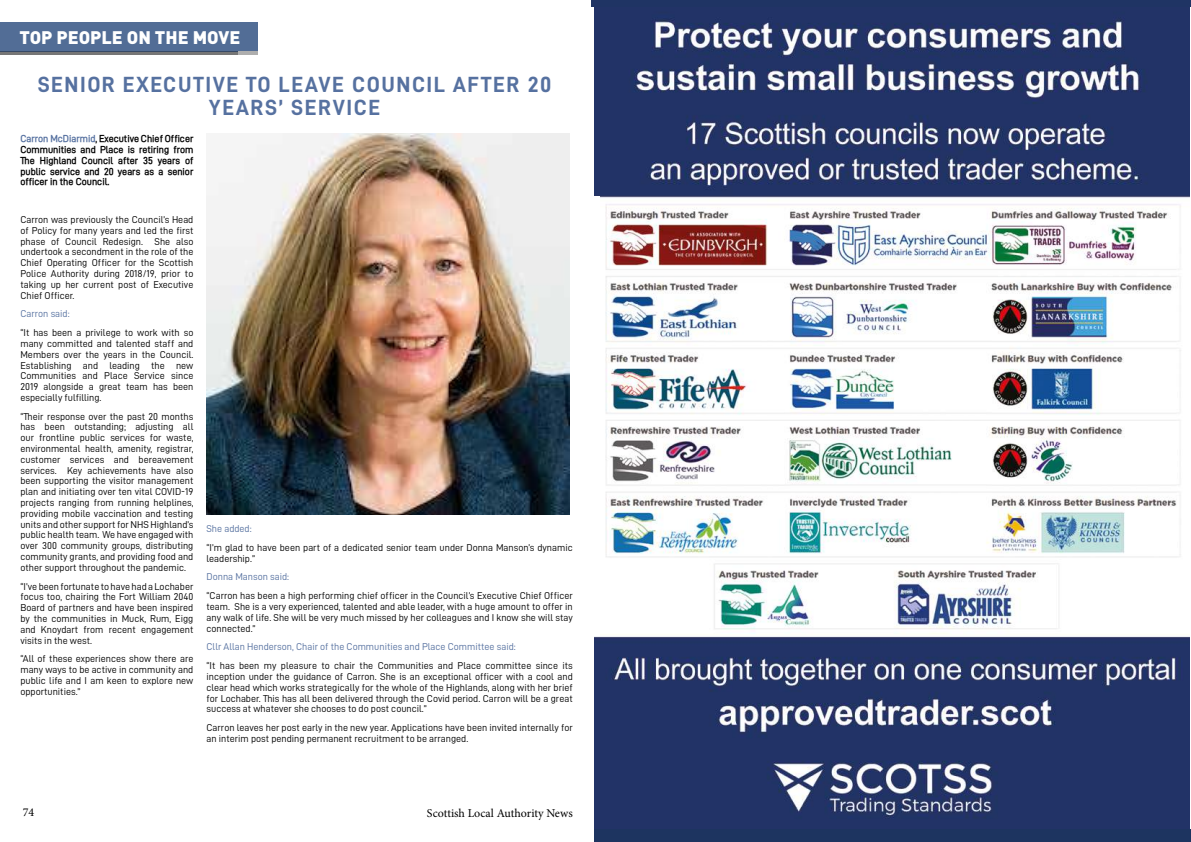
<style>
.page{position:relative;width:1191px;height:842px;background:#fff}
.page>*{position:absolute;margin:0;border:0;box-sizing:border-box;transform-origin:0 0}
.t1{font:22px/23.7px "D DIN PRO Bold";letter-spacing:.07em;color:#5671a0;text-align:center}
.t2{font:900 18px "DINOT";color:#fff}
.t3{font:12px "Minion Pro";color:#000}
.t4{font:10px/10.8px "D DIN PRO Regular";color:#000;text-align:justify}
.t5{font:700 10px/10.8px "D DIN PRO Semi";color:#000;text-align:justify}
.t6{font:10px "D DIN PRO Regular";color:#5671a0}
.s1{color:#5671a0}
</style>
<div class="page">
<svg style="left:0;top:51px;width:258px;height:4px"></svg>
<div style="left:0;top:22px;width:258px;height:29px;background:#526d96"></div>
<img style="left:206px;top:134px;width:363px;height:380px">
<img style="left:594px;top:6px;width:595px;height:823px">
<div style="left:594px;top:196px;width:6px;height:440px;background:#fff"></div>
<div style="left:591px;top:0;width:600px;height:6px;background:#1f3464"></div>
<div style="left:594px;top:829px;width:597px;height:13px;background:#1d3460"></div>
<h2 class="t2" style="left:19px;top:25px;width:222px">TOP PEOPLE ON THE MOVE</h2>
<h1 class="t1" style="left:38px;top:72px;width:515px">SENIOR EXECUTIVE TO LEAVE COUNCIL AFTER 20<br>YEARS’ SERVICE</h1>
<p class="t5" style="left:20px;top:133px;width:174px"><span class="s1">Carron McDiarmid</span>, Executive Chief Officer Communities and Place is retiring from The Highland Council after 35 years of public service and 20 years as a senior officer in the Council.</p>
<p class="t4" style="left:20px;top:214px;width:174px">Carron was previously the Council’s Head of Policy for many years and led the first phase of Council Redesign. She also undertook a secondment in the role of the Chief Operating Officer for the Scottish Police Authority during 2018/19, prior to taking up her current post of Executive Chief Officer.</p>
<p class="t6" style="left:20px;top:308px;width:51px">Carron said:</p>
<p class="t4" style="left:20px;top:327px;width:174px">“It has been a privilege to work with so many committed and talented staff and Members over the years in the Council.<br>Establishing and leading the new Communities and Place Service since 2019 alongside a great team has been especially fulfilling.</p>
<p class="t4" style="left:20px;top:411px;width:174px">“Their response over the past 20 months has been outstanding; adjusting all our frontline public services for waste, environmental health, amenity, registrar, customer services and bereavement services. Key achievements have also been supporting the visitor management plan and initiating over ten vital COVID-19 projects ranging from running helplines, providing mobile vaccination and testing units and other support for NHS Highland’s public health team. We have engaged with over 300 community groups, distributing community grants, and providing food and other support throughout the pandemic.</p>
<p class="t4" style="left:20px;top:580px;width:174px">“I’ve been fortunate to have had a Lochaber focus too, chairing the Fort William 2040<br>Board of partners and have been inspired by the communities in Muck, Rum, Eigg and Knoydart from recent engagement visits in the west.</p>
<p class="t4" style="left:20px;top:653px;width:174px">“All of these experiences show there are many ways to be active in community and public life and I am keen to explore new opportunities.”</p>
<h2 class="t2" style="left:23px;top:25px;width:199px">HEALTH &amp; SOCIAL CARE</h2>
<p class="t6" style="left:206px;top:523px;width:47px">She added:</p>
<p class="t4" style="left:206px;top:542px;width:368px">“I’m glad to have been part of a dedicated senior team under Donna Manson’s dynamic leadership.”</p>
<p class="t6" style="left:206px;top:571px;width:84px">Donna Manson said:</p>
<p class="t4" style="left:206px;top:590px;width:368px">“Carron has been a high performing chief officer in the Council’s Executive Chief Officer team. She is a very experienced, talented and able leader, with a huge amount to offer in any walk of life. She will be very much missed by her colleagues and I know she will stay connected.”</p>
<p class="t6" style="left:206px;top:641px;width:311px">Cllr Allan Henderson, Chair of the Communities and Place Committee said:</p>
<p class="t4" style="left:206px;top:660px;width:368px">“It has been my pleasure to chair the Communities and Place committee since its inception under the guidance of Carron. She is an exceptional officer with a cool and clear head which works strategically for the whole of the Highlands, along with her brief for Lochaber. This has all been delivered through the Covid period. Carron will be a great success at whatever she chooses to do post council.”</p>
<p class="t4" style="left:206px;top:722px;width:368px">Carron leaves her post early in the new year. Applications have been invited internally for an interim post pending permanent recruitment to be arranged.</p>
<p class="t3" style="left:23px;top:804px;width:13px">74</p>
<p class="t3" style="left:427px;top:805px;width:147px">Scottish Local Authority News</p>
</div>
